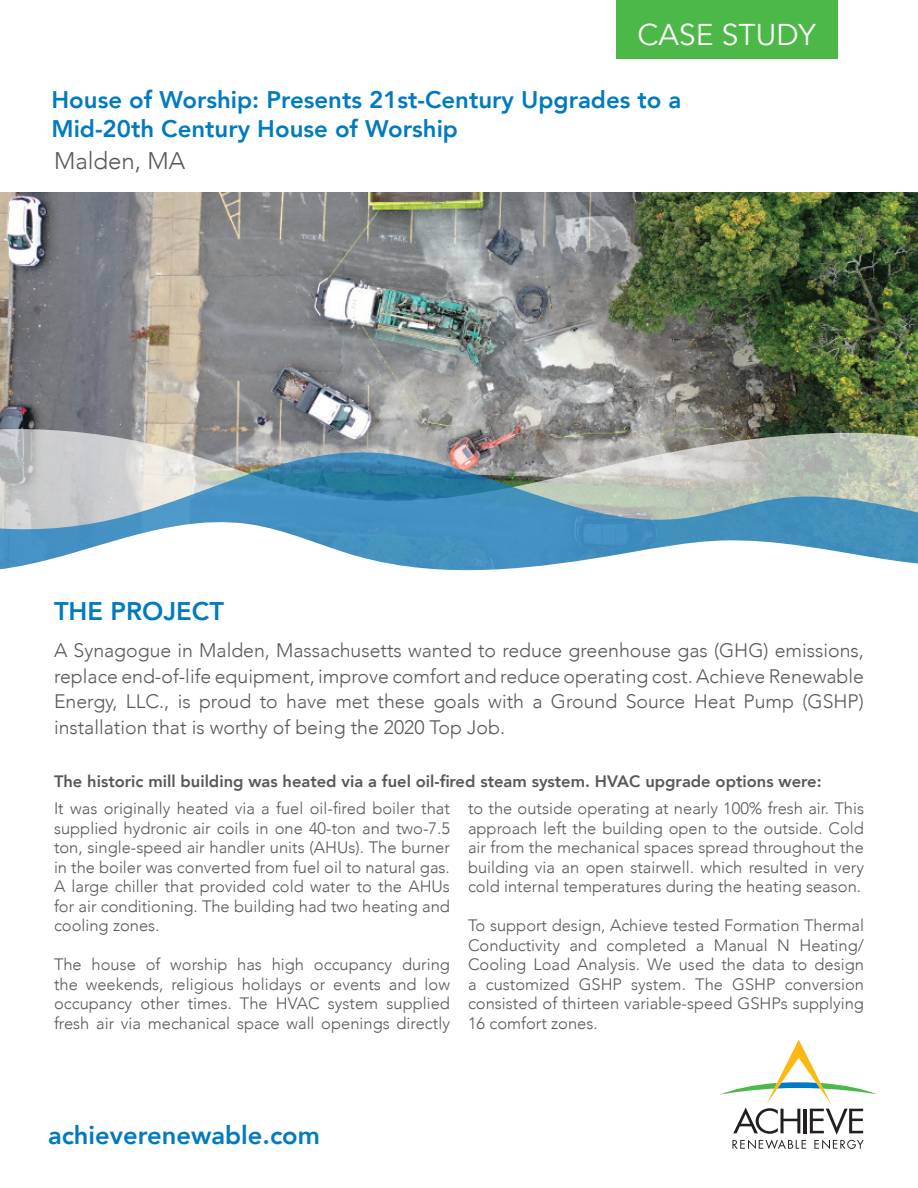
<style>
.page{position:relative;width:918px;height:1188px;background:#fff}
.page>*{position:absolute;margin:0;border:0;box-sizing:border-box;transform-origin:0 0}
.t1{font:30px "Avenir";color:#fff}
.t2{font:800 25.5px "Avenir";color:#007ac0}
.t3{font:800 24px/28.8px "Avenir";color:#007ac0}
.t4{font:300 24px "Avenir";color:#57585a}
.t5{font:300 19.5px/25.5px "Avenir";color:#57585a;text-align:justify}
.t6{font:300 16.5px/19.5px "Avenir";color:#57585a;text-align:justify}
.t7{font:800 16.5px "Avenir";color:#57585a}
</style>
<div class="page">
<img style="left:0;top:192px;width:918px;height:237px">
<img style="left:0;top:429px;width:918px;height:23px">
<svg style="left:0;top:452px;width:918px;height:66px;background:#91aeba"></svg>
<svg style="left:0;top:518px;width:918px;height:53px"></svg>
<svg style="left:721px;top:1040px;width:156px;height:109px"></svg>
<div style="left:616px;top:0;width:221px;height:59px;background:#4cb848"></div>
<h1 class="t1" style="left:637px;top:17px;width:180px">CASE STUDY</h1>
<h3 class="t3" style="left:51px;top:86px;width:632px">House of Worship: Presents 21st-Century Upgrades to a<br>Mid-20th Century House of Worship</h3>
<h3 class="t4" style="left:54px;top:146px;width:133px">Malden, MA</h3>
<h2 class="t2" style="left:54px;top:591px;width:171px">THE PROJECT</h2>
<p class="t5" style="left:54px;top:638px;width:812px">A Synagogue in Malden, Massachusetts wanted to reduce greenhouse gas (GHG) emissions, replace end-of-life equipment, improve comfort and reduce operating cost. Achieve Renewable Energy, LLC., is proud to have met these goals with a Ground Source Heat Pump (GSHP) installation that is worthy of being the 2020 Top Job.</p>
<p class="t7" style="left:54px;top:768px;width:769px">The historic mill building was heated via a fuel oil-fired steam system. HVAC upgrade options were:</p>
<p class="t6" style="left:54px;top:799px;width:398px">It was originally heated via a fuel oil-fired boiler that supplied hydronic air coils in one 40-ton and two-7.5 ton, single-speed air handler units (AHUs). The burner in the boiler was converted from fuel oil to natural gas.<br>A large chiller that provided cold water to the AHUs for air conditioning. The building had two heating and cooling zones.</p>
<p class="t6" style="left:54px;top:955px;width:398px">The house of worship has high occupancy during the weekends, religious holidays or events and low occupancy other times. The HVAC system supplied fresh air via mechanical space wall openings directly</p>
<p class="t6" style="left:468px;top:799px;width:398px">to the outside operating at nearly 100% fresh air. This approach left the building open to the outside. Cold air from the mechanical spaces spread throughout the building via an open stairwell. which resulted in very cold internal temperatures during the heating season.</p>
<p class="t6" style="left:468px;top:916px;width:398px">To support design, Achieve tested Formation Thermal Conductivity and completed a Manual N Heating/ Cooling Load Analysis. We used the data to design a customized GSHP system. The GSHP conversion consisted of thirteen variable-speed GSHPs supplying 16 comfort zones.</p>
<h2 class="t2" style="left:48px;top:1115px;width:274px">achieverenewable.com</h2>
</div>
